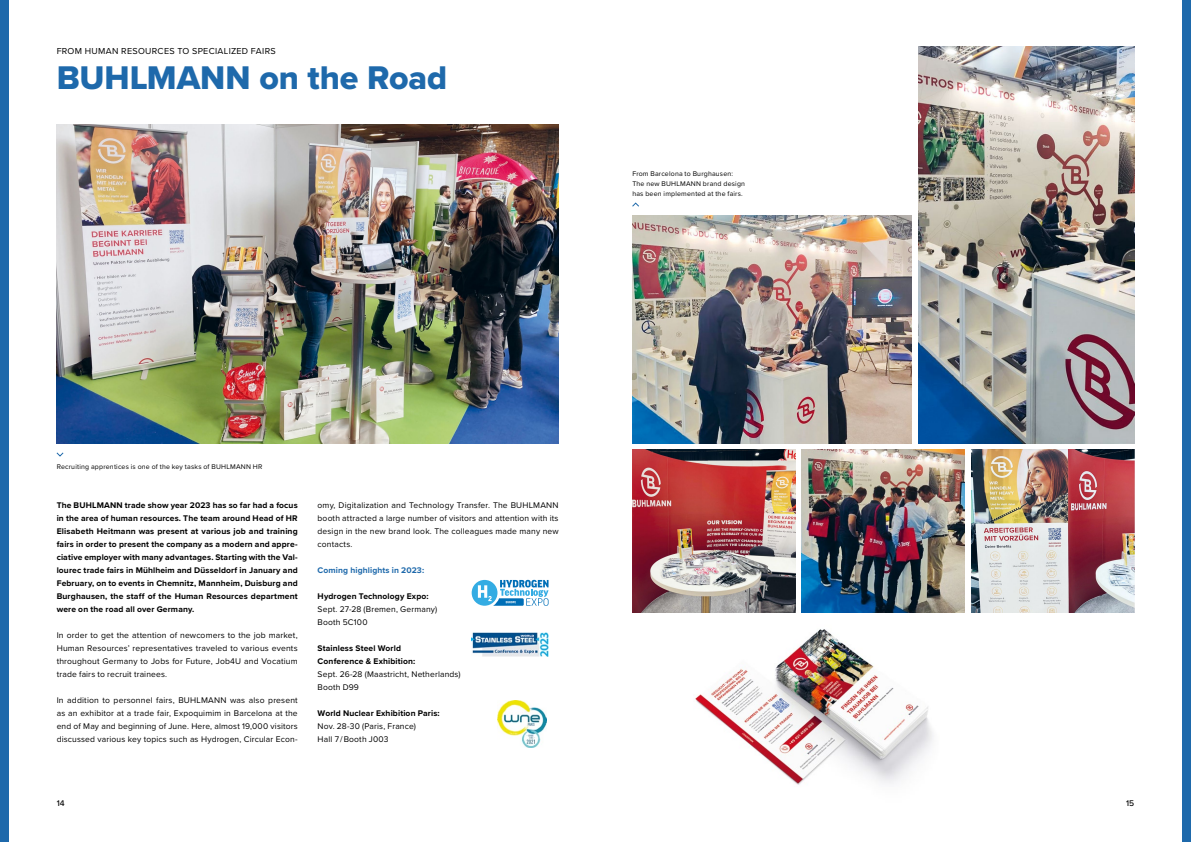
<style>
.page{position:relative;width:1191px;height:842px;background:#fff}
.page>*{position:absolute;margin:0;border:0;box-sizing:border-box;transform-origin:0 0}
.t1{font:34px "Proxima Nova Extrabld";letter-spacing:-.005em;color:#1e69ab}
.t2{font:9px "Proxima Nova";letter-spacing:.035em;color:#000}
.t3{font:8.5px/13px "Proxima Nova";letter-spacing:.015em;color:#000;text-align:justify}
.t4{font:700 8.5px/13px "Proxima Nova";letter-spacing:.015em;color:#000;text-align:justify}
.t5{font:700 8.5px "Proxima Nova";letter-spacing:.01em;color:#1e69ab}
.t6{font:500 8.5px "Proxima Nova";color:#000}
.t7{font:7px/10px "Proxima Nova";letter-spacing:.025em;color:#000}
</style>
<div class="page">
<svg style="left:471px;top:580px;width:26px;height:26px"></svg>
<svg style="left:478px;top:580px;width:70px;height:26px"></svg>
<img style="left:471px;top:632px;width:77px;height:25px">
<img style="left:497px;top:701px;width:50px;height:47px">
<svg style="left:56px;top:452px;width:8px;height:5px"></svg>
<img style="left:632px;top:450px;width:163px;height:162px">
<img style="left:802px;top:450px;width:162px;height:162px">
<img style="left:971px;top:450px;width:163px;height:162px">
<svg style="left:632px;top:202px;width:7px;height:5px"></svg>
<img style="left:57px;top:125px;width:501px;height:318px">
<img style="left:918px;top:47px;width:216px;height:396px">
<img style="left:632px;top:216px;width:280px;height:227px">
<img style="left:695px;top:629px;width:238px;height:156px">
<div style="left:0;top:0;width:9px;height:842px;background:#1e69ab"></div>
<div style="left:1182px;top:0;width:9px;height:842px;background:#1e69ab"></div>
<p class="t2" style="left:57px;top:44px;width:220px">FROM HUMAN RESOURCES TO SPECIALIZED FAIRS</p>
<h1 class="t1" style="left:57px;top:52px;width:392px">BUHLMANN on the Road</h1>
<p class="t7" style="left:632px;top:169px;width:114px">From Barcelona to Burghausen:<br>The new BUHLMANN brand design has been implemented at the fairs.</p>
<p class="t7" style="left:57px;top:462px;width:207px">Recruiting apprentices is one of the key tasks of BUHLMANN HR</p>
<p class="t4" style="left:57px;top:499px;width:242px">The BUHLMANN trade show year 2023 has so far had a focus in the area of human resources. The team around Head of HR Elisabeth Heitmann was present at various job and training fairs in order to present the company as a modern and appre&shy;ciative employer with many advantages. Starting with the Val&shy;lourec trade fairs in Mühlheim and Düsseldorf in January and February, on to events in Chemnitz, Mannheim, Duisburg and Burghausen, the staff of the Human Resources department were on the road all over Germany.</p>
<p class="t3" style="left:57px;top:629px;width:242px">In order to get the attention of newcomers to the job market, Human Resources’ representatives traveled to various events throughout Germany to Jobs for Future, Job4U and Vocatium trade fairs to recruit trainees.</p>
<p class="t3" style="left:57px;top:694px;width:242px">In addition to personnel fairs, BUHLMANN was also present as an exhibitor at a trade fair, Expoquimim in Barcelona at the end of May and beginning of June. Here, almost 19,000 visitors discussed various key topics such as Hydrogen, Circular Econ-</p>
<p class="t3" style="left:317px;top:499px;width:242px">omy, Digitalization and Technology Transfer. The BUHLMANN booth attracted a large number of visitors and attention with its design in the new brand look. The colleagues made many new contacts.</p>
<p class="t5" style="left:317px;top:564px;width:108px">Coming highlights in 2023:</p>
<p class="t4" style="left:317px;top:590px;width:112px">Hydrogen Technology Expo:</p>
<p class="t3" style="left:317px;top:603px;width:121px">Sept. 27-28 (Bremen, Germany)<br>Booth 5C100</p>
<p class="t4" style="left:317px;top:642px;width:99px">Stainless Steel World<br>Conference &amp; Exhibition:</p>
<p class="t3" style="left:317px;top:668px;width:145px">Sept. 26-28 (Maastricht, Netherlands)<br>Booth D99</p>
<p class="t4" style="left:317px;top:707px;width:124px">World Nuclear Exhibition Paris:</p>
<p class="t3" style="left:317px;top:720px;width:100px">Nov. 28-30 (Paris, France)<br>Hall 7 / Booth J003</p>
<p class="t6" style="left:57px;top:797px;width:9px">14</p>
<p class="t6" style="left:1126px;top:797px;width:10px">15</p>
</div>
